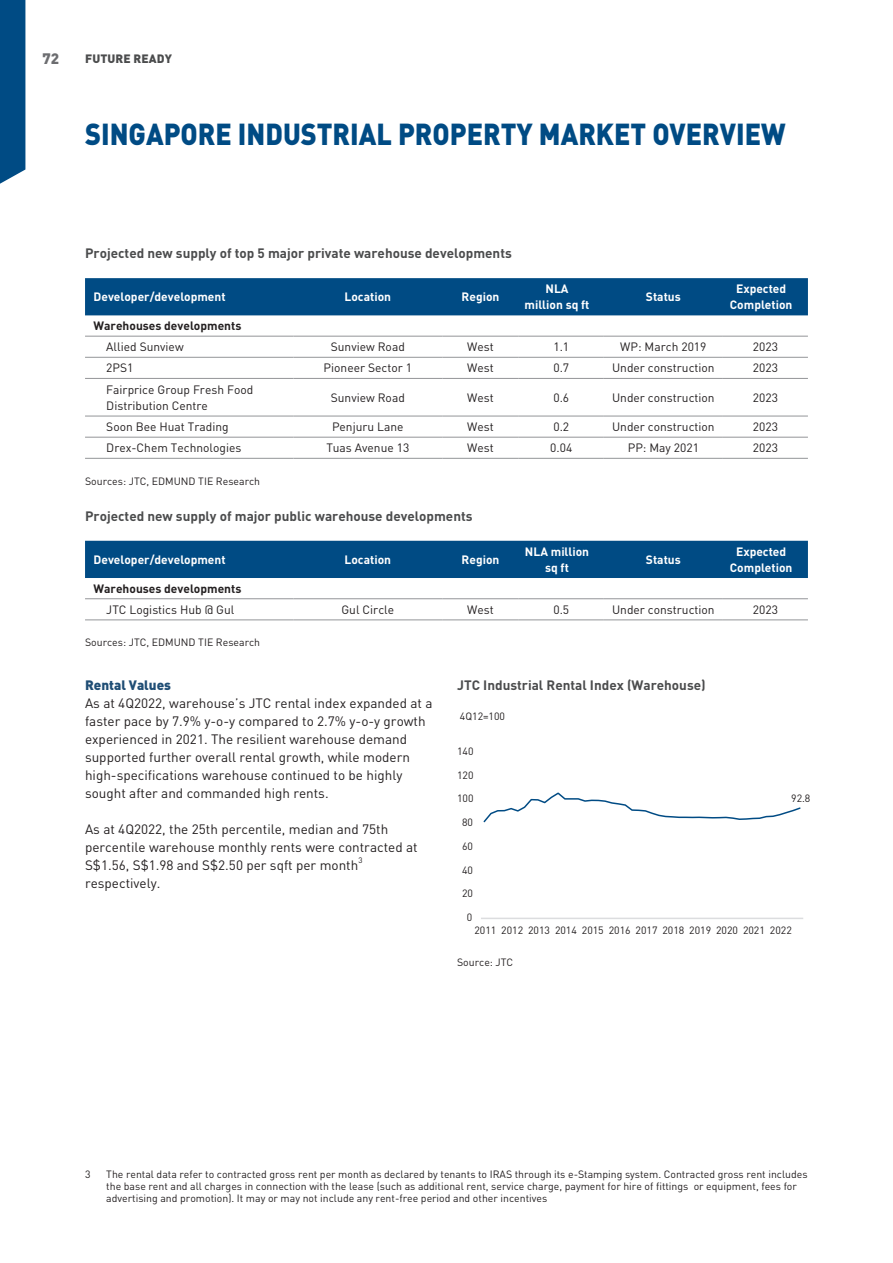
<style>
.page{position:relative;width:893px;height:1263px;background:#fff}
.page>*{position:absolute;margin:0;border:0;box-sizing:border-box;transform-origin:0 0}
.t1{font:900 30px "DIN Pro";color:#004b84;scale:.9 1}
.t2{font:900 15px "DIN Pro";color:#6c6d70}
.t3{font:13.5px/18px "DIN Pro";color:#231f20}
.t4{font:700 13.5px "DIN Pro";color:#4b4c4d}
.t5{font:900 13.5px "DIN Pro";color:#204e75}
.t6{font:12px/16.5px "DIN Pro";color:#231f20}
.t7{font:700 12px/16.5px "DIN Pro";color:#fff;text-align:center}
.t8{font:700 12px "DIN Pro";color:#231f20}
.t9{font:900 12px "DIN Pro";letter-spacing:.01em;color:#4b4c4d}
.t10{font:10.5px/12px "DIN Pro";color:#231f20}
.t11{font:7.8px "DIN Pro";color:#231f20}
</style>
<div class="page">
<div style="left:0;top:0;width:25px;height:184px;background:#004b84"></div>
<div style="left:85px;top:278px;width:723px;height:37px;background:#004b84"></div>
<hr style="left:85px;top:336px;width:208px;height:1px;background:#939598">
<hr style="left:293px;top:336px;width:149px;height:1px;background:#939598">
<hr style="left:442px;top:336px;width:77px;height:1px;background:#939598">
<hr style="left:519px;top:336px;width:85px;height:1px;background:#939598">
<hr style="left:604px;top:336px;width:119px;height:1px;background:#939598">
<hr style="left:723px;top:336px;width:85px;height:1px;background:#939598">
<hr style="left:85px;top:357px;width:208px;height:1px;background:#939598">
<hr style="left:293px;top:357px;width:149px;height:1px;background:#939598">
<hr style="left:442px;top:357px;width:77px;height:1px;background:#939598">
<hr style="left:519px;top:357px;width:85px;height:1px;background:#939598">
<hr style="left:604px;top:357px;width:119px;height:1px;background:#939598">
<hr style="left:723px;top:357px;width:85px;height:1px;background:#939598">
<hr style="left:85px;top:378px;width:208px;height:1px;background:#939598">
<hr style="left:293px;top:378px;width:149px;height:1px;background:#939598">
<hr style="left:442px;top:378px;width:77px;height:1px;background:#939598">
<hr style="left:519px;top:378px;width:85px;height:1px;background:#939598">
<hr style="left:604px;top:378px;width:119px;height:1px;background:#939598">
<hr style="left:723px;top:378px;width:85px;height:1px;background:#939598">
<hr style="left:85px;top:416px;width:208px;height:1px;background:#939598">
<hr style="left:293px;top:416px;width:149px;height:1px;background:#939598">
<hr style="left:442px;top:416px;width:77px;height:1px;background:#939598">
<hr style="left:519px;top:416px;width:85px;height:1px;background:#939598">
<hr style="left:604px;top:416px;width:119px;height:1px;background:#939598">
<hr style="left:723px;top:416px;width:85px;height:1px;background:#939598">
<hr style="left:85px;top:437px;width:208px;height:1px;background:#939598">
<hr style="left:293px;top:437px;width:149px;height:1px;background:#939598">
<hr style="left:442px;top:437px;width:77px;height:1px;background:#939598">
<hr style="left:519px;top:437px;width:85px;height:1px;background:#939598">
<hr style="left:604px;top:437px;width:119px;height:1px;background:#939598">
<hr style="left:723px;top:437px;width:85px;height:1px;background:#939598">
<hr style="left:85px;top:458px;width:208px;height:1px;background:#939598">
<hr style="left:293px;top:458px;width:149px;height:1px;background:#939598">
<hr style="left:442px;top:458px;width:77px;height:1px;background:#939598">
<hr style="left:519px;top:458px;width:85px;height:1px;background:#939598">
<hr style="left:604px;top:458px;width:119px;height:1px;background:#939598">
<hr style="left:723px;top:458px;width:85px;height:1px;background:#939598">
<div style="left:85px;top:541px;width:723px;height:37px;background:#004b84"></div>
<hr style="left:85px;top:598px;width:208px;height:1px;background:#939598">
<hr style="left:293px;top:598px;width:149px;height:1px;background:#939598">
<hr style="left:442px;top:598px;width:77px;height:1px;background:#939598">
<hr style="left:519px;top:598px;width:85px;height:1px;background:#939598">
<hr style="left:604px;top:598px;width:119px;height:1px;background:#939598">
<hr style="left:723px;top:598px;width:85px;height:1px;background:#939598">
<hr style="left:85px;top:619px;width:208px;height:1px;background:#939598">
<hr style="left:293px;top:619px;width:149px;height:1px;background:#939598">
<hr style="left:442px;top:619px;width:77px;height:1px;background:#939598">
<hr style="left:519px;top:619px;width:85px;height:1px;background:#939598">
<hr style="left:604px;top:619px;width:119px;height:1px;background:#939598">
<hr style="left:723px;top:619px;width:85px;height:1px;background:#939598">
<hr style="left:481px;top:918px;width:322px;height:1px;background:#dcdddf">
<svg style="left:483px;top:792px;width:318px;height:31px"></svg>
<h2 class="t2" style="left:43px;top:48px;width:18px">72</h2>
<p class="t9" style="left:85px;top:50px;width:89px">FUTURE READY</p>
<h1 class="t1" style="left:85px;top:114px;width:780px">SINGAPORE INDUSTRIAL PROPERTY MARKET OVERVIEW</h1>
<p class="t4" style="left:85px;top:244px;width:428px">Projected new supply of top 5 major private warehouse developments</p>
<p class="t7" style="left:94px;top:288px;width:134px">Developer/development</p>
<p class="t7" style="left:345px;top:288px;width:48px">Location</p>
<p class="t7" style="left:462px;top:288px;width:39px">Region</p>
<p class="t7" style="left:525px;top:280px;width:66px">NLA<br>million sq ft</p>
<p class="t7" style="left:646px;top:288px;width:36px">Status</p>
<p class="t7" style="left:730px;top:280px;width:64px">Expected<br>Completion</p>
<p class="t8" style="left:94px;top:318px;width:149px">Warehouses developments</p>
<p class="t6" style="left:106px;top:338px;width:79px">Allied Sunview</p>
<p class="t6" style="left:331px;top:338px;width:76px">Sunview Road</p>
<p class="t6" style="left:467px;top:338px;width:28px">West</p>
<p class="t6" style="left:553px;top:338px;width:17px">1.1</p>
<p class="t6" style="left:620px;top:338px;width:88px">WP: March 2019</p>
<p class="t6" style="left:753px;top:338px;width:27px">2023</p>
<p class="t6" style="left:106px;top:359px;width:29px">2PS1</p>
<p class="t6" style="left:324px;top:359px;width:90px">Pioneer Sector 1</p>
<p class="t6" style="left:467px;top:359px;width:28px">West</p>
<p class="t6" style="left:553px;top:359px;width:17px">0.7</p>
<p class="t6" style="left:612px;top:359px;width:104px">Under construction</p>
<p class="t6" style="left:753px;top:359px;width:27px">2023</p>
<p class="t6" style="left:106px;top:380px;width:148px">Fairprice Group Fresh Food<br>Distribution Centre</p>
<p class="t6" style="left:331px;top:389px;width:76px">Sunview Road</p>
<p class="t6" style="left:467px;top:389px;width:28px">West</p>
<p class="t6" style="left:553px;top:389px;width:17px">0.6</p>
<p class="t6" style="left:612px;top:389px;width:104px">Under construction</p>
<p class="t6" style="left:753px;top:389px;width:27px">2023</p>
<p class="t6" style="left:106px;top:418px;width:124px">Soon Bee Huat Trading</p>
<p class="t6" style="left:332px;top:418px;width:73px">Penjuru Lane</p>
<p class="t6" style="left:467px;top:418px;width:28px">West</p>
<p class="t6" style="left:553px;top:418px;width:17px">0.2</p>
<p class="t6" style="left:612px;top:418px;width:104px">Under construction</p>
<p class="t6" style="left:753px;top:418px;width:27px">2023</p>
<p class="t6" style="left:106px;top:439px;width:137px">Drex-Chem Technologies</p>
<p class="t6" style="left:326px;top:439px;width:84px">Tuas Avenue 13</p>
<p class="t6" style="left:467px;top:439px;width:28px">West</p>
<p class="t6" style="left:550px;top:439px;width:24px">0.04</p>
<p class="t6" style="left:628px;top:439px;width:73px">PP: May 2021</p>
<p class="t6" style="left:753px;top:439px;width:27px">2023</p>
<p class="t10" style="left:85px;top:475px;width:177px">Sources: JTC, EDMUND TIE Research</p>
<p class="t4" style="left:85px;top:507px;width:389px">Projected new supply of major public warehouse developments</p>
<p class="t7" style="left:94px;top:551px;width:134px">Developer/development</p>
<p class="t7" style="left:345px;top:551px;width:48px">Location</p>
<p class="t7" style="left:462px;top:551px;width:39px">Region</p>
<p class="t7" style="left:525px;top:542px;width:66px">NLA million sq ft</p>
<p class="t7" style="left:646px;top:551px;width:36px">Status</p>
<p class="t7" style="left:730px;top:542px;width:64px">Expected<br>Completion</p>
<p class="t8" style="left:94px;top:580px;width:149px">Warehouses developments</p>
<p class="t6" style="left:106px;top:601px;width:130px">JTC Logistics Hub @ Gul</p>
<p class="t6" style="left:341px;top:601px;width:54px">Gul Circle</p>
<p class="t6" style="left:467px;top:601px;width:28px">West</p>
<p class="t6" style="left:553px;top:601px;width:17px">0.5</p>
<p class="t6" style="left:612px;top:601px;width:104px">Under construction</p>
<p class="t6" style="left:753px;top:601px;width:27px">2023</p>
<p class="t10" style="left:85px;top:636px;width:177px">Sources: JTC, EDMUND TIE Research</p>
<p class="t5" style="left:85px;top:676px;width:88px">Rental Values</p>
<p class="t3" style="left:85px;top:693px;width:349px">As at 4Q2022, warehouse’s JTC rental index expanded at a faster pace by 7.9% y-o-y compared to 2.7% y-o-y growth experienced in 2021. The resilient warehouse demand supported further overall rental growth, while modern high-specifications warehouse continued to be highly sought after and commanded high rents.</p>
<p class="t3" style="left:85px;top:819px;width:334px">As at 4Q2022, the 25th percentile, median and 75th percentile warehouse monthly rents were contracted at<br>S$1.56, S$1.98 and S$2.50 per sqft per month</p>
<p class="t4" style="left:457px;top:676px;width:250px">JTC Industrial Rental Index (Warehouse)</p>
<p class="t10" style="left:460px;top:709px;width:47px">4Q12=100</p>
<p class="t10" style="left:457px;top:745px;width:18px">140</p>
<p class="t10" style="left:457px;top:768px;width:18px">120</p>
<p class="t10" style="left:791px;top:792px;width:21px">92.8</p>
<p class="t10" style="left:457px;top:792px;width:18px">100</p>
<p class="t10" style="left:462px;top:816px;width:12px">80</p>
<p class="t10" style="left:462px;top:840px;width:12px">60</p>
<p class="t11" style="left:358px;top:855px;width:6px">3</p>
<p class="t10" style="left:462px;top:863px;width:12px">40</p>
<p class="t3" style="left:85px;top:873px;width:77px">respectively.</p>
<p class="t10" style="left:462px;top:887px;width:12px">20</p>
<p class="t10" style="left:467px;top:911px;width:7px">0</p>
<p class="t10" style="left:474px;top:924px;width:319px">2011 2012 2013 2014 2015 2016 2017 2018 2019 2020 2021 2022</p>
<p class="t10" style="left:457px;top:956px;width:58px">Source: JTC</p>
<p class="t10" style="left:85px;top:1168px;width:7px">3</p>
<p class="t10" style="left:106px;top:1168px;width:703px">The rental data refer to contracted gross rent per month as declared by tenants to IRAS through its e-Stamping system. Contracted gross rent includes the base rent and all charges in connection with the lease (such as additional rent, service charge, payment for hire of fittings or equipment, fees for advertising and promotion). It may or may not include any rent-free period and other incentives</p>
</div>
